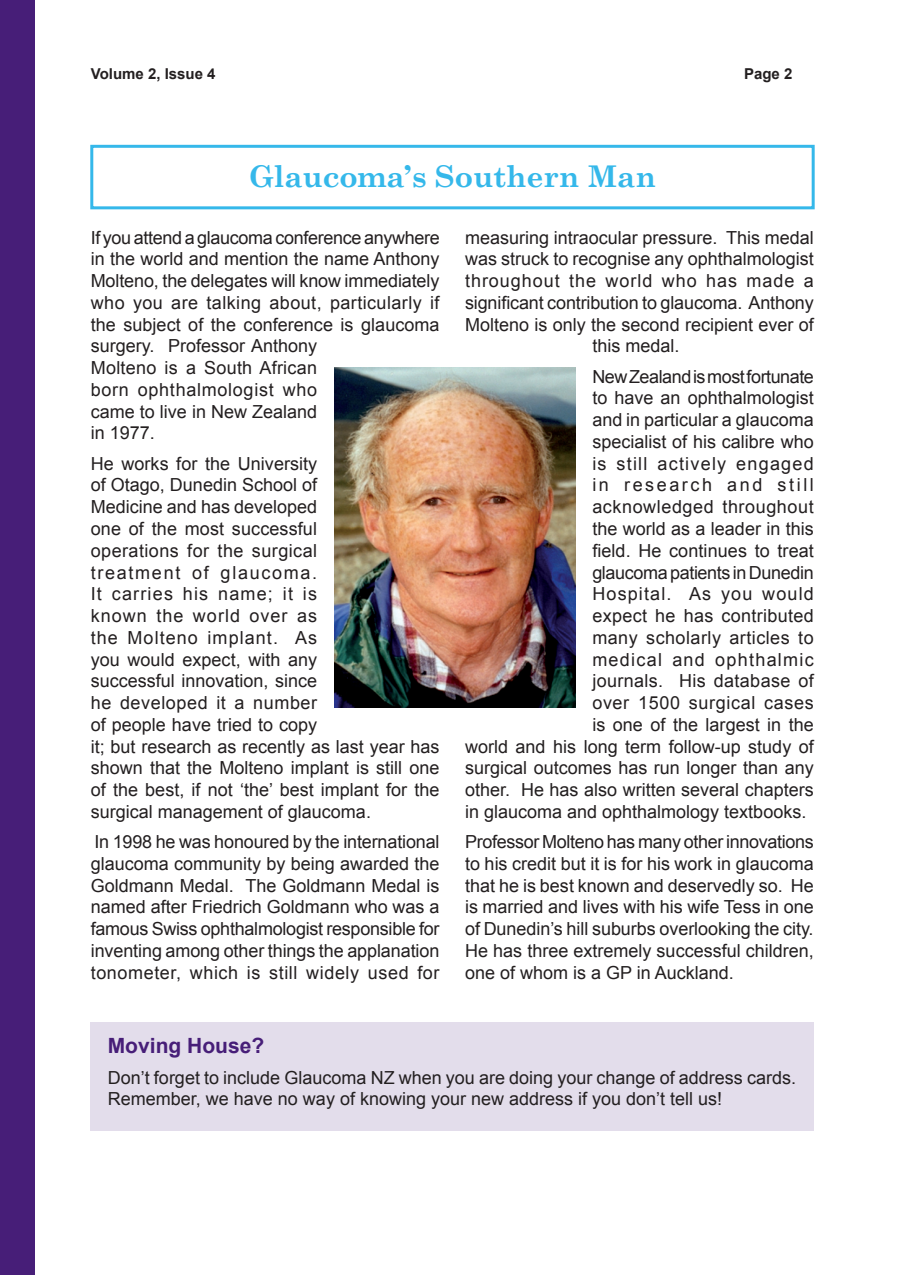
<style>
.page{position:relative;width:904px;height:1275px;background:#fff}
.page>*{position:absolute;margin:0;border:0;box-sizing:border-box;transform-origin:0 0}
.t1{font:700 30px "Century Schoolbook";letter-spacing:-.005em;color:#35b8ea}
.t2{font:700 21px "Arial";color:#471e78}
.t3{font:18px/21.8px "Arial";color:#231f20}
.t4{font:18px "Arial";letter-spacing:.02em;color:#231f20}
.t5{font:18px "Arial";letter-spacing:.07em;color:#231f20}
.t6{font:18px "Arial";letter-spacing:-.025em;color:#231f20}
.t7{font:18px "Arial";letter-spacing:-.02em;color:#231f20}
.t8{font:18px "Arial";letter-spacing:.025em;color:#231f20}
.t9{font:18px "Arial";letter-spacing:.03em;color:#231f20}
.t10{font:18px "Arial";letter-spacing:.035em;color:#231f20}
.t11{font:18px "Arial";letter-spacing:.065em;color:#231f20}
.t12{font:18px "Arial";letter-spacing:.14em;color:#231f20}
.t13{font:700 15px "Arial";color:#231f20}
</style>
<div class="page">
<div style="left:0;top:0;width:35px;height:1275px;background:#471e78"></div>
<div style="left:90px;top:145px;width:724px;height:64px;border:3px solid #35b8ea"></div>
<img style="left:334px;top:368px;width:241px;height:340px">
<div style="left:91px;top:1022px;width:723px;height:108px;background:#e3ddeb"></div>
<p class="t13" style="left:91px;top:66px;width:126px">Volume 2, Issue 4</p>
<p class="t13" style="left:744px;top:66px;width:50px">Page 2</p>
<h1 class="t1" style="left:249px;top:157px;width:408px">Glaucoma’s Southern Man</h1>
<p class="t3" style="left:91px;top:227px;width:350px">If you attend a glaucoma conference anywhere in the world and mention the name Anthony<br>Molteno, the delegates will know immediately who you are talking about, particularly if the subject of the conference is glaucoma surgery. Professor Anthony<br>Molteno is a South African<br>born ophthalmologist who<br>came to live in New Zealand<br>in 1977.</p>
<p class="t3" style="left:91px;top:453px;width:350px">He works for the University<br>of Otago, Dunedin School of<br>Medicine and has developed<br>one of the most successful<br>operations for the surgical<br>treatment of glaucoma.<br>It carries his name; it is<br>known the world over as<br>the Molteno implant. As<br>you would expect, with any<br>successful innovation, since<br>he developed it a number<br>of people have tried to copy<br>it; but research as recently as last year has shown that the Molteno implant is still one of the best, if not ‘the’ best implant for the surgical management of glaucoma.</p>
<p class="t3" style="left:91px;top:831px;width:350px;text-align:justify">In 1998 he was honoured by the international glaucoma community by being awarded the Goldmann Medal. The Goldmann Medal is named after Friedrich Goldmann who was a famous Swiss ophthalmologist responsible for inventing among other things the applanation tonometer, which is still widely used for</p>
<p class="t3" style="left:465px;top:227px;width:350px;text-align:center">measuring intraocular pressure. This medal was struck to recognise any ophthalmologist throughout the world who has made a significant contribution to glaucoma. Anthony Molteno is only the second recipient ever of this medal.</p>
<p class="t6" style="left:592px;top:366px;width:223px">NewZealandismostfortunate</p>
<p class="t3" style="left:592px;top:387px;width:223px">to have an ophthalmologist</p>
<p class="t3" style="left:592px;top:409px;width:223px">and in particular a glaucoma</p>
<p class="t3" style="left:592px;top:431px;width:223px">specialist of his calibre who</p>
<p class="t5" style="left:592px;top:453px;width:223px">is still actively engaged</p>
<p class="t12" style="left:592px;top:475px;width:223px">in research and still</p>
<p class="t9" style="left:592px;top:497px;width:223px">acknowledged throughout</p>
<p class="t3" style="left:592px;top:518px;width:223px">the world as a leader in this</p>
<p class="t3" style="left:592px;top:540px;width:223px">field. He continues to treat</p>
<p class="t7" style="left:592px;top:562px;width:223px">glaucomapatients inDunedin</p>
<p class="t11" style="left:592px;top:584px;width:223px">Hospital. As you would</p>
<p class="t4" style="left:592px;top:606px;width:223px">expect he has contributed</p>
<p class="t8" style="left:592px;top:627px;width:223px">many scholarly articles to</p>
<p class="t5" style="left:592px;top:649px;width:223px">medical and ophthalmic</p>
<p class="t4" style="left:592px;top:671px;width:223px">journals. His database of</p>
<p class="t10" style="left:592px;top:693px;width:223px">over 1500 surgical cases</p>
<p class="t3" style="left:592px;top:714px;width:223px">is one of the largest in the</p>
<p class="t3" style="left:465px;top:735px;width:350px">world and his long term follow-up study of</p>
<p class="t3" style="left:465px;top:757px;width:350px">surgical outcomes has run longer than any</p>
<p class="t3" style="left:465px;top:779px;width:350px">other. He has also written several chapters</p>
<p class="t3" style="left:465px;top:801px;width:343px">in glaucoma and ophthalmology textbooks.</p>
<p class="t3" style="left:465px;top:831px;width:350px;text-align:justify">Professor Molteno has many other innovations to his credit but it is for his work in glaucoma that he is best known and deservedly so. He is married and lives with his wife Tess in one of Dunedin’s hill suburbs overlooking the city.<br>He has three extremely successful children, one of whom is a GP in Auckland.</p>
<p class="t2" style="left:108px;top:1034px;width:158px">Moving House?</p>
<p class="t3" style="left:108px;top:1066px;width:690px">Don’t forget to include Glaucoma NZ when you are doing your change of address cards.<br>Remember, we have no way of knowing your new address if you don’t tell us!</p>
</div>
